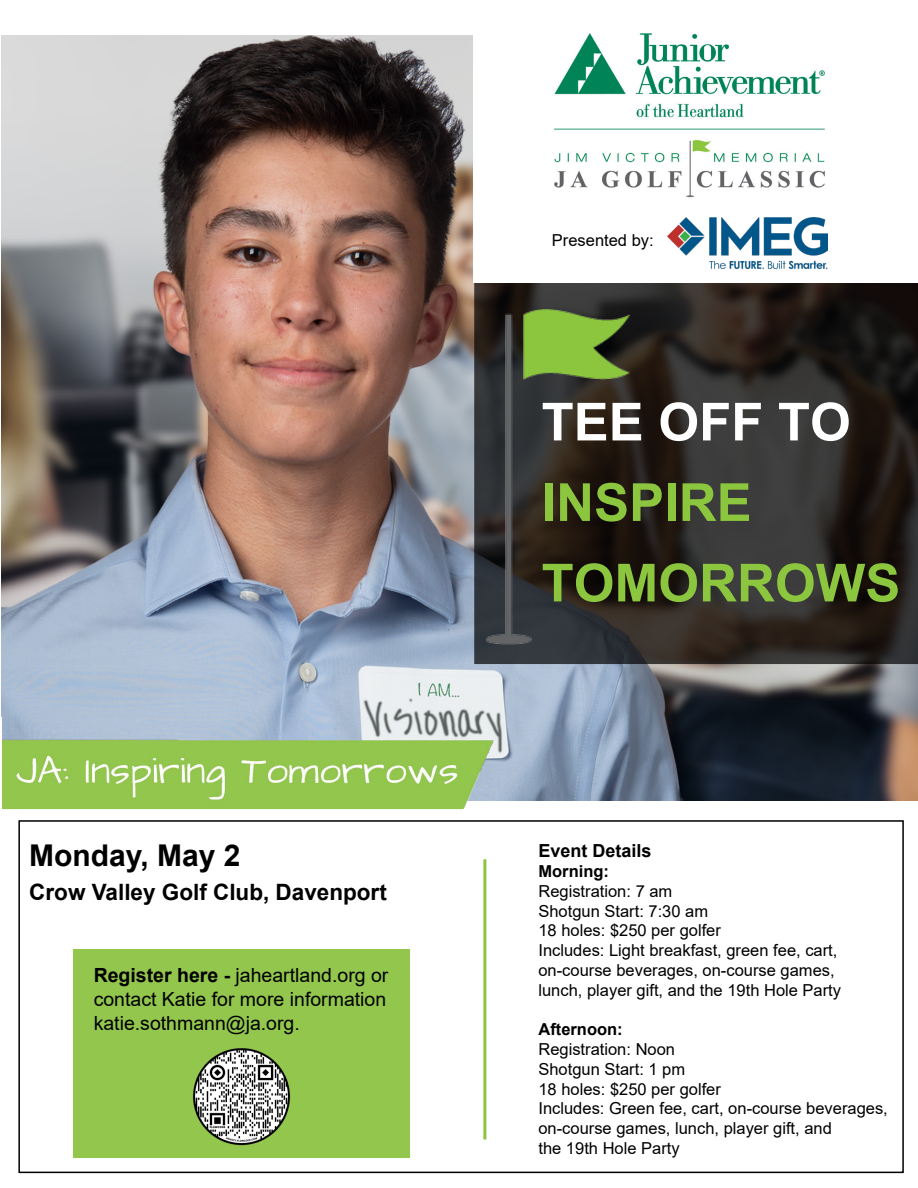
<style>
.page{position:relative;width:918px;height:1188px;background:#fff}
.page>*{position:absolute;margin:0;border:0;box-sizing:border-box;transform-origin:0 0}
.t1{font:700 52.5px/80.6px "Arial";color:#8cc63e}
.t2{font:700 52.5px "Arial";color:#fff}
.t3{font:700 30px "Arial";color:#000}
.t4{font:700 22.5px "Arial";color:#000}
.t5{font:19.5px/24px "Arial";color:#000;text-align:justify}
.t6{font:700 18px "Arial";color:#000}
.t7{font:16.5px/19.6px "Arial";color:#000}
.t8{font:700 16.5px "Arial";color:#000}
.s1{font-weight:700}
</style>
<div class="page">
<div style="left:73px;top:949px;width:337px;height:209px;background:#93c64d"></div>
<img style="left:1px;top:35px;width:917px;height:766px">
<svg style="left:474px;top:283px;width:444px;height:381px;background:#2b2826"></svg>
<img style="left:192px;top:1048px;width:99px;height:98px">
<img style="left:1px;top:703px;width:535px;height:107px">
<img style="left:485px;top:309px;width:222px;height:335px">
<div style="left:18px;top:820px;width:886px;height:353px;border:2px solid #000"></div>
<div style="left:473px;top:35px;width:445px;height:248px;background:#fff"></div>
<hr style="left:483px;top:859px;width:3px;height:280px;background:#8cc63e">
<img style="left:554px;top:33px;width:271px;height:165px">
<img style="left:668px;top:218px;width:159px;height:52px">
<h2 class="t3" style="left:29px;top:834px;width:213px">Monday, May 2</h2>
<h3 class="t4" style="left:29px;top:876px;width:359px">Crow Valley Golf Club, Davenport</h3>
<p class="t5" style="left:94px;top:963px;width:296px"><span class="s1">Register here -</span> jaheartland.org or contact Katie for more information katie.sothmann@ja.org.</p>
<p class="t7" style="left:552px;top:231px;width:103px">Presented by:</p>
<h1 class="t2" style="left:542px;top:385px;width:311px">TEE OFF TO</h1>
<h1 class="t1" style="left:542px;top:463px;width:360px">INSPIRE<br>TOMORROWS</h1>
<p class="t6" style="left:538px;top:838px;width:115px">Event Details</p>
<p class="t8" style="left:538px;top:860px;width:72px">Morning:</p>
<p class="t7" style="left:538px;top:881px;width:304px">Registration: 7 am<br>Shotgun Start: 7:30 am<br>18 holes: $250 per golfer<br>Includes: Light breakfast, green fee, cart, on-course beverages, on-course games, lunch, player gift, and the 19th Hole Party</p>
<p class="t8" style="left:538px;top:1018px;width:86px">Afternoon:</p>
<p class="t7" style="left:538px;top:1039px;width:351px">Registration: Noon<br>Shotgun Start: 1 pm<br>18 holes: $250 per golfer<br>Includes: Green fee, cart, on-course beverages, on-course games, lunch, player gift, and<br>the 19th Hole Party</p>
</div>
